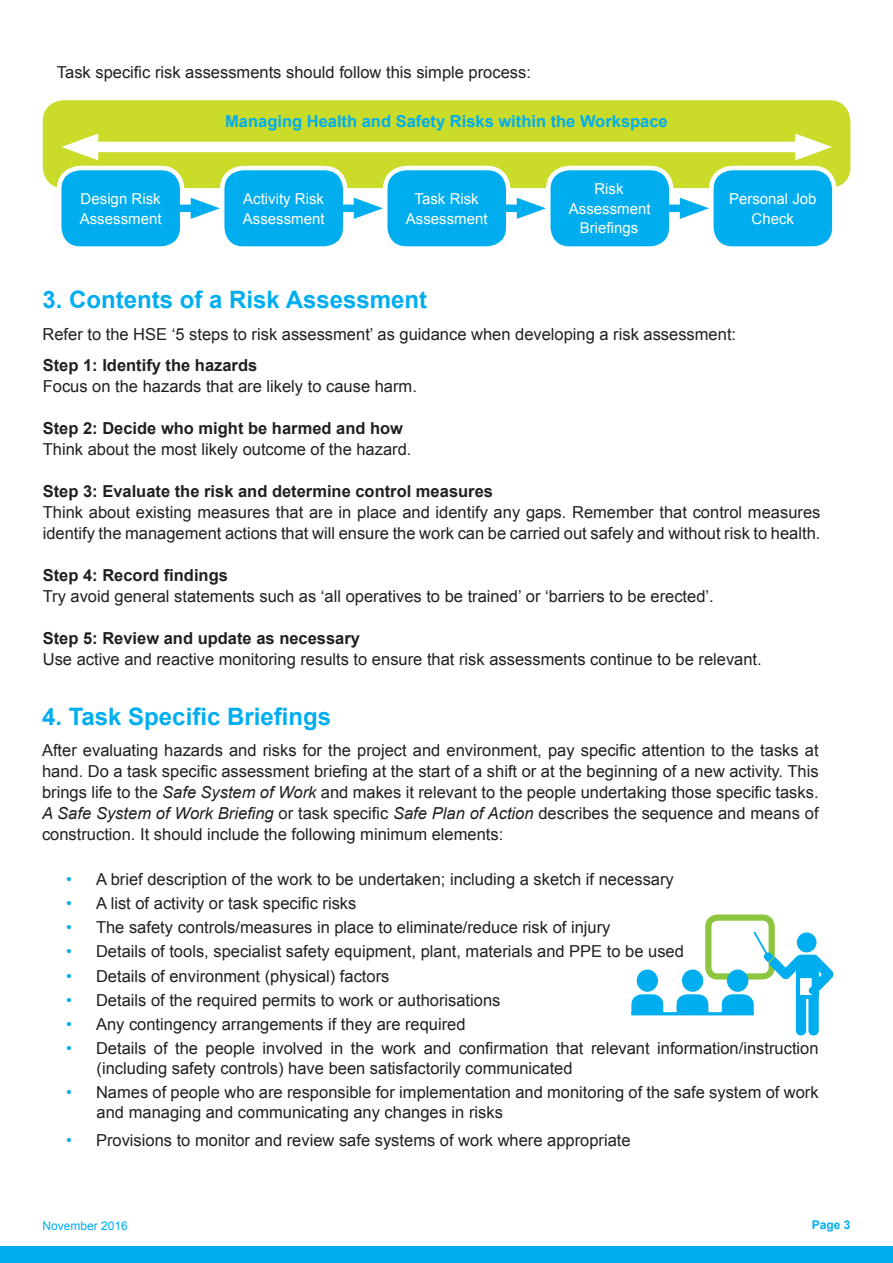
<style>
.page{position:relative;width:893px;height:1263px;background:#fff}
.page>*{position:absolute;margin:0;border:0;box-sizing:border-box;transform-origin:0 0}
.t1{font:700 24px "Arial";color:#00aeef}
.t2{font:16.5px/21px "Arial";color:#231f20}
.t3{font:700 16.5px "Arial";color:#231f20}
.t4{font:700 16.5px "Arial";color:#00aeef}
.t5{font:15px/19.5px "Arial";color:#fff;text-align:center}
.t6{font:12px "Arial";color:#00aeef}
.t7{font:700 12px "Arial";color:#00aeef}
.s1{font-style:italic}
.s2{color:#00aeef}
</style>
<div class="page">
<div style="left:0;top:1246px;width:893px;height:17px;background:#00aeef"></div>
<div style="left:705px;top:914px;width:70px;height:65px;border:6px solid #8bc63e;border-radius:9px"></div>
<svg style="left:676px;top:969px;width:33px;height:43px"></svg>
<svg style="left:722px;top:932px;width:112px;height:103px"></svg>
<svg style="left:631px;top:969px;width:32px;height:43px"></svg>
<hr style="left:631px;top:1012px;width:123px;height:3px;background:#00aeef">
<div style="left:43px;top:100px;width:807px;height:88px;background:#cadb2a;border-radius:21px"></div>
<div style="left:59px;top:168px;width:123px;height:81px;background:#00aeef;border-radius:21px"></div>
<div style="left:57px;top:166px;width:127px;height:85px;border:4px solid #fff;border-radius:21px"></div>
<div style="left:222px;top:168px;width:123px;height:81px;background:#00aeef;border-radius:21px"></div>
<div style="left:220px;top:166px;width:127px;height:85px;border:4px solid #fff;border-radius:21px"></div>
<div style="left:385px;top:168px;width:123px;height:81px;background:#00aeef;border-radius:21px"></div>
<div style="left:383px;top:166px;width:128px;height:85px;border:4px solid #fff;border-radius:21px"></div>
<div style="left:548px;top:168px;width:123px;height:81px;background:#00aeef;border-radius:21px"></div>
<div style="left:546px;top:166px;width:128px;height:85px;border:4px solid #fff;border-radius:21px"></div>
<div style="left:711px;top:168px;width:123px;height:81px;background:#00aeef;border-radius:21px"></div>
<div style="left:709px;top:166px;width:128px;height:85px;border:4px solid #fff;border-radius:21px"></div>
<div style="left:83px;top:142px;width:728px;height:10px;background:#fff"></div>
<svg style="left:61px;top:134px;width:37px;height:26px"></svg>
<svg style="left:795px;top:134px;width:37px;height:26px"></svg>
<div style="left:168px;top:205px;width:35px;height:7px;background:#00aeef"></div>
<svg style="left:191px;top:198px;width:29px;height:21px"></svg>
<div style="left:331px;top:205px;width:35px;height:7px;background:#00aeef"></div>
<svg style="left:354px;top:198px;width:29px;height:21px"></svg>
<div style="left:494px;top:205px;width:35px;height:7px;background:#00aeef"></div>
<svg style="left:517px;top:198px;width:29px;height:21px"></svg>
<div style="left:657px;top:205px;width:35px;height:7px;background:#00aeef"></div>
<svg style="left:680px;top:198px;width:29px;height:21px"></svg>
<p class="t2" style="left:57px;top:62px;width:476px">Task specific risk assessments should follow this simple process:</p>
<p class="t4" style="left:225px;top:111px;width:444px">Managing Health and Safety Risks within the Workspace</p>
<p class="t5" style="left:80px;top:189px;width:83px;text-align:left">Design Risk<br>Assessment</p>
<p class="t5" style="left:243px;top:189px;width:83px;text-align:left">Activity Risk<br>Assessment</p>
<p class="t5" style="left:406px;top:189px;width:83px">Task Risk<br>Assessment</p>
<p class="t5" style="left:569px;top:179px;width:83px">Risk<br>Assessment<br>Briefings</p>
<p class="t5" style="left:729px;top:189px;width:89px">Personal Job<br>Check</p>
<h1 class="t1" style="left:43px;top:284px;width:386px">3. Contents of a Risk Assessment</h1>
<p class="t2" style="left:43px;top:323px;width:695px">Refer to the HSE ‘5 steps to risk assessment’ as guidance when developing a risk assessment:</p>
<p class="t3" style="left:43px;top:354px;width:216px">Step 1: Identify the hazards</p>
<p class="t2" style="left:43px;top:376px;width:376px">Focus on the hazards that are likely to cause harm.</p>
<p class="t3" style="left:43px;top:417px;width:362px">Step 2: Decide who might be harmed and how</p>
<p class="t2" style="left:43px;top:439px;width:370px">Think about the most likely outcome of the hazard.</p>
<p class="t3" style="left:43px;top:480px;width:452px">Step 3: Evaluate the risk and determine control measures</p>
<p class="t2" style="left:43px;top:502px;width:779px">Think about existing measures that are in place and identify any gaps. Remember that control measures identify the management actions that will ensure the work can be carried out safely and without risk to health.</p>
<p class="t3" style="left:43px;top:564px;width:187px">Step 4: Record findings</p>
<p class="t2" style="left:43px;top:586px;width:673px">Try avoid general statements such as ‘all operatives to be trained’ or ‘barriers to be erected’.</p>
<p class="t3" style="left:43px;top:627px;width:319px">Step 5: Review and update as necessary</p>
<p class="t2" style="left:43px;top:649px;width:720px">Use active and reactive monitoring results to ensure that risk assessments continue to be relevant.</p>
<h1 class="t1" style="left:42px;top:701px;width:290px">4. Task Specific Briefings</h1>
<p class="t2" style="left:42px;top:740px;width:778px;text-align:justify">After evaluating hazards and risks for the project and environment, pay specific attention to the tasks at hand. Do a task specific assessment briefing at the start of a shift or at the beginning of a new activity. This brings life to the <span class="s1">Safe System of Work</span> and makes it relevant to the people undertaking those specific tasks.<br><span class="s1">A Safe System of Work Briefing</span> or task specific <span class="s1">Safe Plan of Action</span> describes the sequence and means of construction. It should include the following minimum elements:</p>
<p class="t2" style="left:66px;top:869px;width:609px"><span class="s2">•</span> A brief description of the work to be undertaken; including a sketch if necessary</p>
<p class="t2" style="left:66px;top:893px;width:292px"><span class="s2">•</span> A list of activity or task specific risks</p>
<p class="t2" style="left:66px;top:917px;width:546px"><span class="s2">•</span> The safety controls/measures in place to eliminate/reduce risk of injury</p>
<p class="t2" style="left:66px;top:941px;width:619px"><span class="s2">•</span> Details of tools, specialist safety equipment, plant, materials and PPE to be used</p>
<p class="t2" style="left:66px;top:965px;width:325px"><span class="s2">•</span> Details of environment (physical) factors</p>
<p class="t2" style="left:66px;top:989px;width:436px"><span class="s2">•</span> Details of the required permits to work or authorisations</p>
<p class="t2" style="left:66px;top:1013px;width:401px"><span class="s2">•</span> Any contingency arrangements if they are required</p>
<p class="t2" style="left:66px;top:1037px;width:754px"><span class="s2">•</span> Details of the people involved in the work and confirmation that relevant information/instruction</p>
<p class="t2" style="left:66px;top:1081px;width:754px"><span class="s2">•</span> Names of people who are responsible for implementation and monitoring of the safe system of work</p>
<p class="t2" style="left:66px;top:1129px;width:566px"><span class="s2">•</span> Provisions to monitor and review safe systems of work where appropriate</p>
<p class="t2" style="left:97px;top:1058px;width:477px">(including safety controls) have been satisfactorily communicated</p>
<p class="t2" style="left:97px;top:1101px;width:408px">and managing and communicating any changes in risks</p>
<p class="t6" style="left:42px;top:1217px;width:87px">November 2016</p>
<p class="t7" style="left:812px;top:1217px;width:40px">Page 3</p>
</div>
